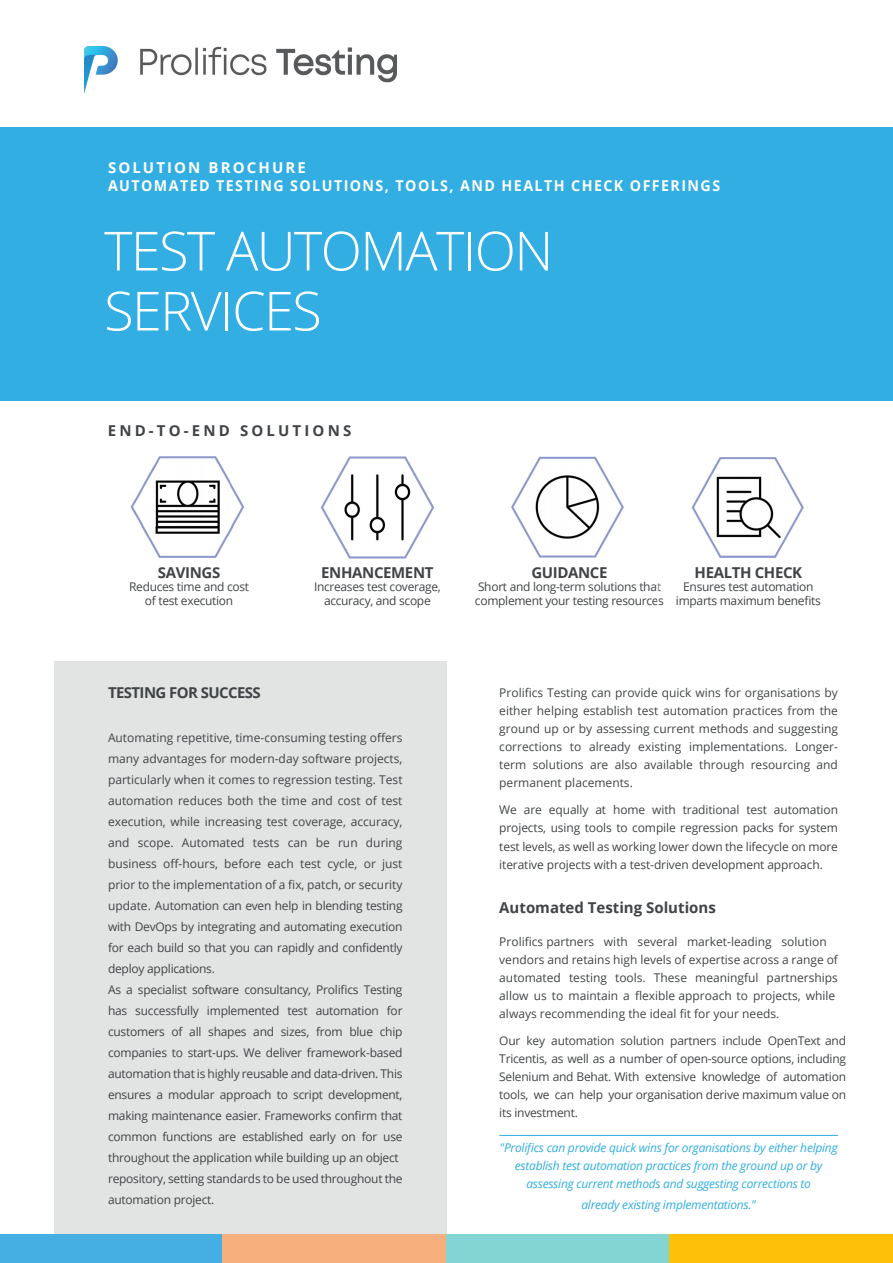
<style>
.page{position:relative;width:893px;height:1263px;background:#fff}
.page>*{position:absolute;margin:0;border:0;box-sizing:border-box;transform-origin:0 0}
.t1{font:300 54px "Open Sans";letter-spacing:-.03em;color:#fff}
.t2{font:700 15px "Open Sans";letter-spacing:.1em;color:#fff;scale:.95 1}
.t3{font:700 15px "Open Sans";letter-spacing:-.025em;color:#414446}
.t4{font:700 15px "Open Sans";color:#414446}
.t5{font:700 15px "Open Sans";letter-spacing:.21em;color:#414446}
.t6{font:700 15px "Open Sans";letter-spacing:.14em;color:#fff}
.t7{font:12px/21px "Open Sans";letter-spacing:-.02em;color:#414446;text-align:justify}
.t8{font:12px/18px "Open Sans";color:#414446}
.t9{font:italic 12px/18px "Open Sans";letter-spacing:-.02em;color:#32aee3;text-align:center}
.s1{font-style:inherit}
</style>
<div class="page">
<div style="left:0;top:127px;width:893px;height:274px;background:#32aee3"></div>
<div style="left:54px;top:661px;width:392px;height:574px;background:#e2e3e3"></div>
<img style="left:85px;top:47px;width:312px;height:43px">
<div style="left:0;top:1235px;width:223px;height:28px;background:#45aee3"></div>
<div style="left:223px;top:1235px;width:223px;height:28px;background:#f8af7e"></div>
<div style="left:446px;top:1235px;width:224px;height:28px;background:#83d5d4"></div>
<div style="left:670px;top:1235px;width:223px;height:28px;background:#ffc107"></div>
<img style="left:691px;top:457px;width:113px;height:101px">
<img style="left:320px;top:456px;width:115px;height:103px">
<img style="left:511px;top:456px;width:113px;height:102px">
<img style="left:131px;top:456px;width:113px;height:102px">
<hr style="left:499px;top:1135px;width:339px;height:1px;background:#32aee3">
<p class="t6" style="left:108px;top:157px;width:199px">SOLUTION BROCHURE</p>
<p class="t2" style="left:108px;top:175px;width:646px">AUTOMATED TESTING SOLUTIONS, TOOLS, AND HEALTH CHECK OFFERINGS</p>
<p class="t1" style="left:104px;top:214px;width:451px">TEST AUTOMATION</p>
<p class="t1" style="left:104px;top:274px;width:219px">SERVICES</p>
<p class="t5" style="left:108px;top:420px;width:245px">END-TO-END SOLUTIONS</p>
<p class="t3" style="left:158px;top:562px;width:64px">SAVINGS</p>
<p class="t7" style="left:129px;top:576px;width:121px">Reduces time and cost</p>
<p class="t7" style="left:145px;top:590px;width:90px">of test execution</p>
<p class="t3" style="left:321px;top:562px;width:114px">ENHANCEMENT</p>
<p class="t7" style="left:314px;top:576px;width:128px">Increases test coverage,</p>
<p class="t7" style="left:324px;top:590px;width:108px">accuracy, and scope</p>
<p class="t3" style="left:108px;top:682px;width:154px">TESTING FOR SUCCESS</p>
<p class="t7" style="left:108px;top:727px;width:296px">Automating repetitive, time-consuming testing offers many advantages for modern-day software projects, particularly when it comes to regression testing. Test automation reduces both the time and cost of test execution, while increasing test coverage, accuracy, and scope. Automated tests can be run during business off-hours, before each test cycle, or just prior to the implementation of a fix, patch, or security update. Automation can even help in blending testing with DevOps by integrating and automating execution for each build so that you can rapidly and confidently deploy applications.</p>
<p class="t7" style="left:108px;top:979px;width:296px">As a specialist software consultancy, Prolifics Testing has successfully implemented test automation for customers of all shapes and sizes, from blue chip companies to start-ups. We deliver framework-based automation that is highly reusable and data-driven. This ensures a modular approach to script development, making maintenance easier. Frameworks confirm that common functions are established early on for use throughout the application while building up an object</p>
<p class="t7" style="left:108px;top:1168px;width:296px">repository, setting standards to be used throughout the</p>
<p class="t7" style="left:108px;top:1189px;width:108px">automation project.</p>
<p class="t3" style="left:531px;top:562px;width:78px">GUIDANCE</p>
<p class="t7" style="left:475px;top:580px;width:191px;line-height:13.5px">Short and long-term solutions that complement your testing resources</p>
<p class="t3" style="left:695px;top:562px;width:109px">HEALTH CHECK</p>
<p class="t7" style="left:683px;top:576px;width:132px">Ensures test automation</p>
<p class="t7" style="left:676px;top:590px;width:146px">imparts maximum benefits</p>
<p class="t7" style="left:499px;top:683px;width:340px;line-height:18px">Prolifics Testing can provide quick wins for organisations by either helping establish test automation practices from the ground up or by assessing current methods and suggesting corrections to already existing implementations. Longer&shy;term solutions are also available through resourcing and permanent placements.</p>
<p class="t7" style="left:499px;top:800px;width:340px;line-height:18.5px">We are equally at home with traditional test automation projects, using tools to compile regression packs for system test levels, as well as working lower down the lifecycle on more iterative projects with a test-driven development approach.</p>
<p class="t4" style="left:499px;top:897px;width:218px">Automated Testing Solutions</p>
<p class="t8" style="left:499px;top:932px;width:340px">Prolifics partners with several market-leading solution vendors and retains high levels of expertise across a range of automated testing tools. These meaningful partnerships allow us to maintain a flexible approach to projects, while always recommending the ideal fit for your needs.</p>
<p class="t7" style="left:499px;top:1031px;width:348px;line-height:18px">Our <span class="s1">key</span> automation solution partners include <span class="s1">OpenText</span> and <span class="s1">Tricentis</span>, as well as a number of open-source options, including Selenium and Behat. With extensive knowledge of automation tools, we can help your organisation derive maximum value on its investment.</p>
<p class="t9" style="left:500px;top:1138px;width:340px">"Prolifics can provide quick wins for organisations by either helping establish test automation practices from the ground up or by assessing current methods and suggesting corrections to</p>
<p class="t9" style="left:581px;top:1195px;width:176px">already existing implementations."</p>
</div>
